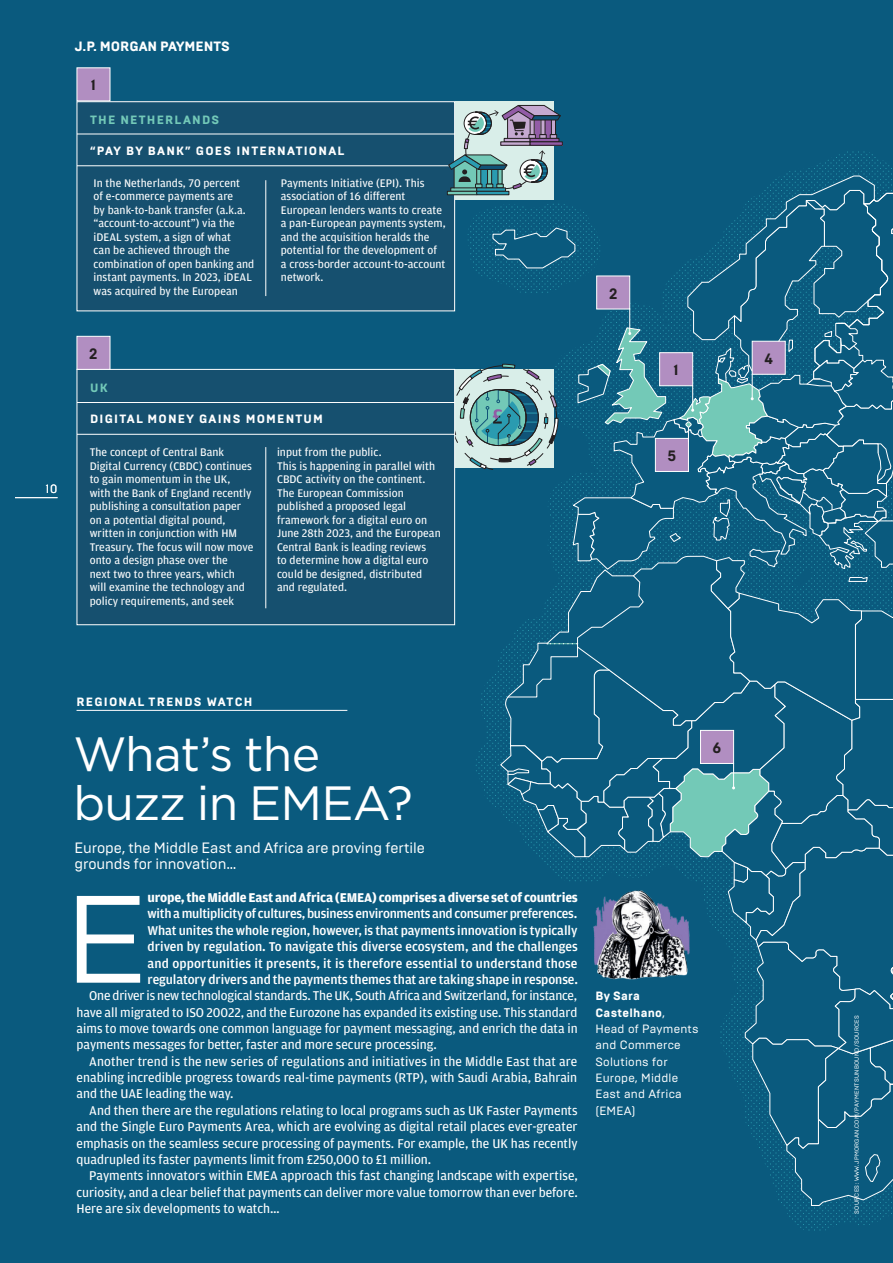
<style>
.page{position:relative;width:893px;height:1263px;background:#0a5a7e}
.page>*{position:absolute;margin:0;border:0;box-sizing:border-box;transform-origin:0 0}
.Wired_head_1{font:123.9px "Gotham";color:#fff}
.Wired_head_1-2{font:48px/49.1px "Gotham";letter-spacing:-.015em;color:#fff}
.Wired_Standfirst_1{font:15px/16.4px "Brutal Type";letter-spacing:-.005em;color:#fff}
.Wired_Standfirst{font:800 15px "Brutal Type";color:#231f20}
.JPM_Body_2_indent{font:13.5px/16.4px "Amplitude";color:#fff;text-align:justify}
.JPM_Body_2_indent-2{font:500 13.5px/16.4px "Amplitude";letter-spacing:-.005em;color:#fff;text-align:justify}
.Wired_Slug{font:800 13.5px "Brutal Type";color:#fff}
.FOLIOS_left{font:12px/16.4px "Brutal Type";letter-spacing:.02em;color:#fff}
.Wired_Standfirst-2{font:800 12px "Brutal Type";letter-spacing:.1em;color:#fff}
.FOLIOS_left-2{font:800 12px "Brutal Type";letter-spacing:.1em;color:#fff}
.Wired_Standfirst-3{font:800 12px "Brutal Type";letter-spacing:.1em;color:#73c9b8}
.FOLIOS_left-3{font:800 12px "Brutal Type";letter-spacing:.02em;color:#fff}
.FOLIOS_left-4{font:800 12px "Brutal Type";letter-spacing:.08em;color:#fff}
.FOLIS_right{font:12px "Brutal Type";color:#fff}
.Wired_Standfirst-4{font:11.7px/13.5px "Amplitude";letter-spacing:.005em;color:#fff}
.Wired_Gutter_credit{font:6px "Brutal Type";letter-spacing:.05em;color:#fff}
.s1{font-weight:700}
.s2{font-weight:400}
</style>
<div class="page">
<div style="left:77px;top:102px;width:378px;height:209px;background:#16506f"></div>
<div style="left:77px;top:101px;width:378px;height:210px;border:1px solid #fff"></div>
<hr style="left:77px;top:165px;width:378px;height:1px;background:#fff">
<hr style="left:77px;top:134px;width:378px;height:1px;background:#fff">
<div style="left:77px;top:67px;width:33px;height:34px;background:#b18ec1;border:1px solid #fff"></div>
<hr style="left:265px;top:180px;width:1px;height:116px;background:#fff">
<div style="left:447px;top:191px;width:30px;height:4px;border:1px solid #231f20"></div>
<svg style="left:448px;top:101px;width:445px;height:1105px"></svg>
<hr style="left:15px;top:497px;width:43px;height:1px;background:#fff">
<hr style="left:77px;top:710px;width:270px;height:1px;background:#fff">
<img style="left:592px;top:878px;width:101px;height:133px">
<div style="left:77px;top:369px;width:378px;height:256px;background:#16506f"></div>
<div style="left:77px;top:369px;width:378px;height:256px;border:1px solid #fff"></div>
<hr style="left:77px;top:434px;width:378px;height:1px;background:#fff">
<hr style="left:77px;top:402px;width:378px;height:1px;background:#fff">
<div style="left:77px;top:336px;width:33px;height:34px;background:#b18ec1;border:1px solid #fff"></div>
<hr style="left:265px;top:447px;width:1px;height:161px;background:#fff">
<p class="Wired_Slug" style="left:75px;top:38px;width:157px">J.P. MORGAN PAYMENTS</p>
<p class="Wired_Standfirst" style="left:91px;top:76px;width:7px">1</p>
<p class="Wired_Standfirst-3" style="left:90px;top:113px;width:131px">THE NETHERLANDS</p>
<p class="Wired_Standfirst-2" style="left:90px;top:144px;width:256px">“PAY BY BANK” GOES INTERNATIONAL</p>
<p class="Wired_Standfirst-4" style="left:94px;top:176px;width:162px">In the Netherlands, 70 percent<br>of e-commerce payments are<br>by bank-to-bank transfer (a.k.a. “account-to-account”) via the iDEAL system, a sign of what<br>can be achieved through the combination of open banking and instant payments. In 2023, iDEAL was acquired by the European</p>
<p class="Wired_Standfirst-4" style="left:281px;top:176px;width:166px">Payments Initiative (EPI). This association of 16 different<br>European lenders wants to create a pan-European payments system, and the acquisition heralds the potential for the development of a cross-border account-to-account network.</p>
<p class="FOLIS_right" style="left:46px;top:482px;width:13px">10</p>
<p class="Wired_Standfirst" style="left:89px;top:344px;width:10px">2</p>
<p class="Wired_Standfirst-3" style="left:90px;top:381px;width:19px">UK</p>
<p class="Wired_Standfirst-2" style="left:90px;top:411px;width:234px">DIGITAL MONEY GAINS MOMENTUM</p>
<p class="Wired_Standfirst-4" style="left:90px;top:446px;width:165px">The concept of Central Bank<br>Digital Currency (CBDC) continues to gain momentum in the UK, with the Bank of England recently publishing a consultation paper on a potential digital pound, written in conjunction with HM<br>Treasury. The focus will now move onto a design phase over the<br>next two to three years, which will examine the technology and policy requirements, and seek</p>
<p class="Wired_Standfirst-4" style="left:277px;top:446px;width:106px">input from the public.</p>
<p class="Wired_Standfirst-4" style="left:277px;top:459px;width:165px">This is happening in parallel with<br>CBDC activity on the continent.<br>The European Commission published a proposed legal framework for a digital euro on<br>June 28th 2023, and the European<br>Central Bank is leading reviews<br>to determine how a digital euro could be designed, distributed and regulated.</p>
<p class="Wired_Standfirst" style="left:609px;top:284px;width:10px">2</p>
<p class="Wired_Standfirst" style="left:674px;top:361px;width:7px">1</p>
<p class="Wired_Standfirst" style="left:667px;top:447px;width:10px">5</p>
<p class="FOLIOS_left-2" style="left:77px;top:694px;width:177px">REGIONAL TRENDS WATCH</p>
<p class="Wired_head_1-2" style="left:73px;top:729px;width:341px">What’s the buzz in EMEA?</p>
<p class="Wired_Standfirst_1" style="left:74px;top:839px;width:352px">Europe, the Middle East and Africa are proving fertile grounds for innovation…</p>
<p class="JPM_Body_2_indent-2" style="left:148px;top:889px;width:432px"><span class="s1">urope, the Middle East and Africa (EMEA) comprises a diverse set of countries </span>with a multiplicity of cultures, business environments and consumer preferences.<br>What unites the whole region, however, is that payments innovation is typically driven by regulation. To navigate this diverse ecosystem, and the challenges and opportunities it presents, it is therefore essential to understand those regulatory drivers and the payments themes that are taking shape in response.</p>
<p class="JPM_Body_2_indent" style="left:77px;top:988px;width:503px;text-indent:13px">One driver is new technological standards. The UK, South Africa and Switzerland, for instance, have all migrated to ISO 20022, and the Eurozone has expanded its existing use. This standard aims to move towards one common language for payment messaging, and enrich the data in payments messages for better, faster and more secure processing.</p>
<p class="JPM_Body_2_indent" style="left:77px;top:1053px;width:502px;text-indent:13px">Another trend is the new series of regulations and initiatives in the Middle East that are enabling incredible progress towards real-time payments (RTP), with Saudi Arabia, Bahrain and the UAE leading the way.</p>
<p class="JPM_Body_2_indent" style="left:77px;top:1102px;width:503px;text-indent:13px">And then there are the regulations relating to local programs such as UK Faster Payments and the Single Euro Payments Area, which are evolving as digital retail places ever-greater emphasis on the seamless secure processing of payments. For example, the UK has recently quadrupled its faster payments limit from £250,000 to £1 million.</p>
<p class="JPM_Body_2_indent" style="left:77px;top:1168px;width:503px;text-indent:13px">Payments innovators within EMEA approach this fast changing landscape with expertise, curiosity, and a clear belief that payments can deliver more value tomorrow than ever before.<br>Here are six developments to watch…</p>
<p class="Wired_head_1" style="left:65px;top:859px;width:85px">E</p>
<p class="Wired_Standfirst" style="left:713px;top:739px;width:10px">6</p>
<p class="FOLIOS_left-4" style="left:595px;top:989px;width:46px">By Sara</p>
<p class="FOLIOS_left-3" style="left:595px;top:1005px;width:71px">Castelhano<span class="s2">,</span></p>
<p class="FOLIOS_left" style="left:595px;top:1020px;width:105px">Head of Payments and Commerce<br>Solutions for<br>Europe, Middle<br>East and Africa (EMEA)</p>
<p class="Wired_Standfirst" style="left:764px;top:349px;width:10px">4</p>
<p class="Wired_Gutter_credit" style="left:853px;top:1214px;width:200px;rotate:-90deg">SOURCES: WWW.JPMORGAN.COM/PAYMENTSUNBOUND/SOURCES</p>
</div>
